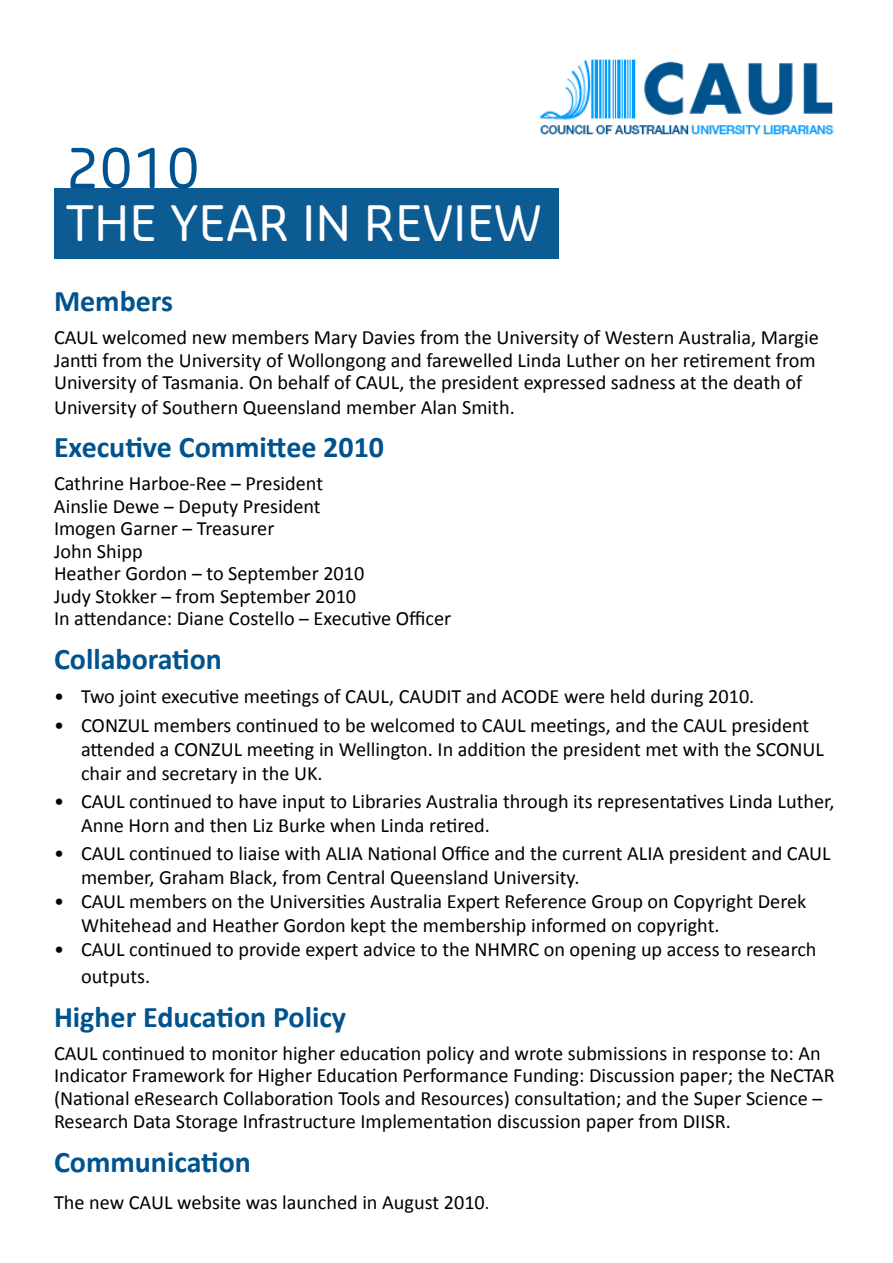
<style>
.page{position:relative;width:893px;height:1263px;background:#fff}
.page>*{position:absolute;margin:0;border:0;box-sizing:border-box;transform-origin:0 0}
.t1{font:53.7px "Sansa Soft Pro";color:#00538e}
.t2{font:47.7px "Sansa Soft Pro";color:#fff}
.t3{font:700 30px "Calibri";color:#00538e}
.t4{font:20.25px/22.5px "Calibri";color:#000}
.s1{font-size:19.5px}
.s2{font-size:18px}
</style>
<div class="page">
<div style="left:54px;top:188px;width:504px;height:71px;background:#0d5b93"></div>
<img style="left:539px;top:59px;width:295px;height:76px">
<h1 class="t1" style="left:66px;top:133px;width:136px">2010</h1>
<h2 class="t2" style="left:66px;top:191px;width:477px">THE YEAR IN REVIEW</h2>
<h3 class="t3" style="left:54px;top:282px;width:121px">Members</h3>
<p class="t4" style="left:54px;top:327px;width:766px">CAUL welcomed new members Mary Davies from the University of Western Australia, Margie<br>Jantti from the University of Wollongong and farewelled Linda Luther on her retirement from<br>University of Tasmania. On behalf of CAUL, the president expressed sadness at the death of</p>
<p class="t4" style="left:54px;top:396px;width:462px">University of Southern Queensland member Alan Smith.</p>
<h3 class="t3" style="left:54px;top:428px;width:332px">Executive Committee 2010</h3>
<p class="t4" style="left:54px;top:472px;width:399px">Cathrine Harboe-Ree <span class="s1">–</span> President<br>Ainslie Dewe <span class="s1">–</span> Deputy President<br>Imogen Garner <span class="s1">–</span> Treasurer<br>John Shipp<br>Heather Gordon <span class="s1">–</span> to September 2010<br>Judy Stokker <span class="s1">–</span> from September 2010<br>In attendance: Diane Costello <span class="s1">–</span> Executive Officer</p>
<h3 class="t3" style="left:54px;top:640px;width:170px">Collaboration</h3>
<p class="t4" style="left:54px;top:685px;width:702px">• Two joint executive meetings of CAUL, CAUDIT and ACODE were held during 2010.</p>
<p class="t4" style="left:81px;top:713px;width:745px;line-height:24px;text-indent:-27px">• CONZUL members continued to be welcomed to CAUL meetings, and the CAUL president attended a CONZUL meeting in Wellington. In addition the president met with the SCONUL chair and secretary in the UK.</p>
<p class="t4" style="left:81px;top:789px;width:755px;line-height:24px;text-indent:-27px">• CAUL continued to have input to Libraries Australia through its representatives Linda Luther,<br>Anne Horn and then Liz Burke when Linda retired.</p>
<p class="t4" style="left:81px;top:841px;width:751px;line-height:24px;text-indent:-27px">• CAUL continued to liaise with ALIA National Office and the current ALIA president and CAUL member, Graham Black, from Central Queensland University.</p>
<p class="t4" style="left:81px;top:889px;width:727px;line-height:24px;text-indent:-27px">• CAUL members on the Universities Australia Expert Reference Group on Copyright Derek<br>Whitehead and Heather Gordon kept the membership informed on copyright.</p>
<p class="t4" style="left:81px;top:936px;width:737px;line-height:27px;text-indent:-27px">• CAUL continued to provide expert advice to the NHMRC on opening up access to research outputs.</p>
<h3 class="t3" style="left:54px;top:997px;width:294px">Higher Education Policy</h3>
<p class="t4" style="left:54px;top:1041px;width:782px">CAUL continued to monitor higher education policy and wrote submissions in response to: An Indicator Framework for Higher Education Performance Funding: Discussion paper; the NeCTAR (National eResearch Collaboration Tools and Resources) consultation; and the Super Science <span class="s1">– </span>Research Data Storage Infrastructure Implementation discussion paper from DIISR.</p>
<h3 class="t3" style="left:54px;top:1142px;width:199px">Communication</h3>
<p class="t4" style="left:54px;top:1191px;width:437px">The new CAUL website was launched in August 2010<span class="s2">.</span></p>
</div>
